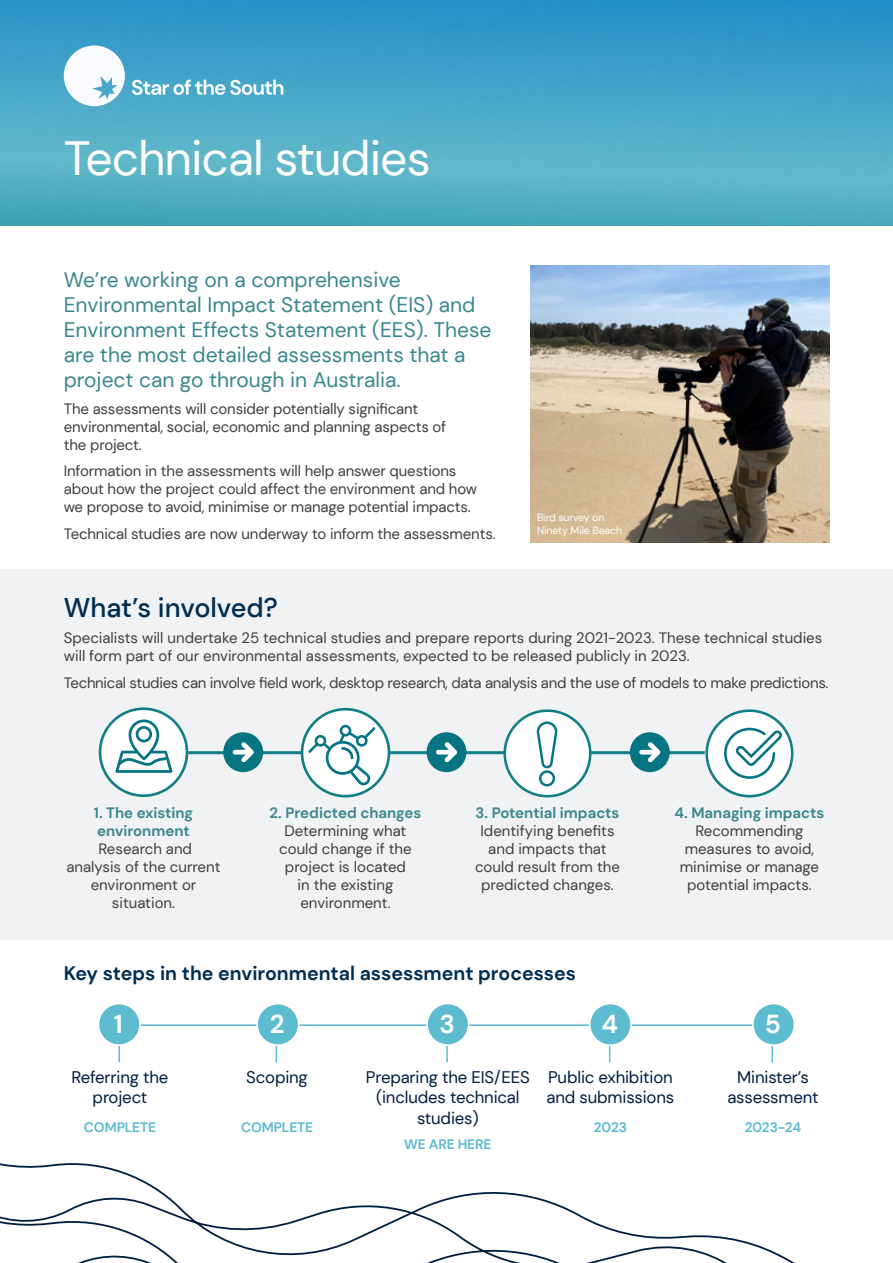
<style>
.page{position:relative;width:893px;height:1263px;background:#fff}
.page>*{position:absolute;margin:0;border:0;box-sizing:border-box;transform-origin:0 0}
.t1{font:48px "DM Sans";letter-spacing:-.02em;color:#fff}
.t2{font:500 27px "DM Sans";color:#002e52}
.Body{font:700 25.95px "DM Sans";color:#fff}
.t3{font:21px/25.2px "DM Sans";color:#3a878e}
.t4{font:700 19.5px "DM Sans";color:#002e52}
.Body-2{font:16.8px/20.1px "DM Sans";letter-spacing:-.01em;color:#001c41;text-align:center}
.t5{font:15px/18px "DM Sans";letter-spacing:-.01em;color:#3e3e3f;text-align:center}
.Body-3{font:700 13.8px "DM Sans";letter-spacing:-.01em;color:#5dbcd0}
.Body-4{font:10.5px/12.6px "DM Sans";letter-spacing:-.01em;color:#fff}
.s1{font-weight:700;color:#3a878e}
</style>
<div class="page">
<div style="left:0;top:570px;width:893px;height:370px;background:#f1f2f3"></div>
<hr style="left:188px;top:751px;width:517px;height:3px;background:#127e85">
<img style="left:530px;top:266px;width:299px;height:276px">
<img style="left:0;top:0;width:893px;height:225px">
<svg style="left:132px;top:80px;width:151px;height:15px"></svg>
<svg style="left:64px;top:45px;width:61px;height:61px"></svg>
<hr style="left:119px;top:1024px;width:653px;height:2px;background:#5dbcd0">
<hr style="left:118px;top:1021px;width:2px;height:41px;background:#5dbcd0">
<hr style="left:276px;top:1021px;width:1px;height:41px;background:#5dbcd0">
<hr style="left:446px;top:1021px;width:2px;height:41px;background:#5dbcd0">
<hr style="left:609px;top:1021px;width:1px;height:41px;background:#5dbcd0">
<hr style="left:771px;top:1021px;width:2px;height:41px;background:#5dbcd0">
<div style="left:98px;top:1004px;width:42px;height:41px;background:#5dbcd0;border-radius:50%"></div>
<div style="left:98px;top:1003px;width:43px;height:43px;border:2px solid #fff;border-radius:50%"></div>
<div style="left:257px;top:1004px;width:42px;height:41px;background:#5dbcd0;border-radius:50%"></div>
<div style="left:256px;top:1003px;width:43px;height:43px;border:2px solid #fff;border-radius:50%"></div>
<div style="left:427px;top:1004px;width:42px;height:41px;background:#5dbcd0;border-radius:50%"></div>
<div style="left:426px;top:1003px;width:43px;height:43px;border:2px solid #fff;border-radius:50%"></div>
<div style="left:590px;top:1004px;width:41px;height:41px;background:#5dbcd0;border-radius:50%"></div>
<div style="left:589px;top:1003px;width:43px;height:43px;border:2px solid #fff;border-radius:50%"></div>
<div style="left:753px;top:1004px;width:41px;height:41px;background:#5dbcd0;border-radius:50%"></div>
<div style="left:752px;top:1003px;width:43px;height:43px;border:2px solid #fff;border-radius:50%"></div>
<svg style="left:0;top:1163px;width:795px;height:100px"></svg>
<div style="left:100px;top:709px;width:87px;height:87px;background:#fff;border-radius:50%"></div>
<div style="left:99px;top:707px;width:89px;height:90px;border:3px solid #127e85;border-radius:50%"></div>
<svg style="left:115px;top:719px;width:58px;height:54px"></svg>
<svg style="left:302px;top:709px;width:87px;height:87px;fill:#fff"></svg>
<div style="left:301px;top:708px;width:89px;height:89px;border:3px solid #127e85;border-radius:50%"></div>
<svg style="left:308px;top:725px;width:67px;height:60px"></svg>
<svg style="left:223px;top:732px;width:40px;height:40px"></svg>
<svg style="left:427px;top:732px;width:39px;height:40px"></svg>
<svg style="left:630px;top:732px;width:40px;height:40px"></svg>
<div style="left:505px;top:711px;width:85px;height:85px;background:#fff;border-radius:50%"></div>
<div style="left:503px;top:709px;width:88px;height:88px;border:3px solid #127e85;border-radius:50%"></div>
<svg style="left:536px;top:721px;width:22px;height:66px"></svg>
<div style="left:707px;top:711px;width:85px;height:85px;background:#fff;border-radius:50%"></div>
<div style="left:705px;top:709px;width:88px;height:88px;border:3px solid #127e85;border-radius:50%"></div>
<svg style="left:724px;top:726px;width:61px;height:54px"></svg>
<p class="t1" style="left:64px;top:128px;width:368px">Technical studies</p>
<p class="t3" style="left:64px;top:267px;width:429px">We’re working on a comprehensive Environmental Impact Statement (EIS) and Environment Effects Statement (EES). These are the most detailed assessments that a project can go through in Australia.</p>
<p class="t5" style="left:64px;top:400px;width:384px;text-align:left">The assessments will consider potentially significant environmental, social, economic and planning aspects of the project.</p>
<p class="t5" style="left:64px;top:462px;width:415px;text-align:left">Information in the assessments will help answer questions about how the project could affect the environment and how we propose to avoid, minimise or manage potential impacts.</p>
<p class="t5" style="left:64px;top:525px;width:433px">Technical studies are now underway to inform the assessments.</p>
<p class="Body-4" style="left:537px;top:511px;width:87px">Bird survey on<br>Ninety Mile Beach</p>
<p class="t2" style="left:64px;top:590px;width:216px">What’s involved?</p>
<p class="t5" style="left:64px;top:629px;width:760px;text-align:left">Specialists will undertake 25 technical studies and prepare reports during 2021-2023. These technical studies will form part of our environmental assessments, expected to be released publicly in 2023.</p>
<p class="t5" style="left:64px;top:673px;width:766px">Technical studies can involve field work, desktop research, data analysis and the use of models to make predictions.</p>
<p class="t5" style="left:67px;top:804px;width:156px"><span class="s1">1. The existing environment<br></span>Research and<br>analysis of the current environment or situation.</p>
<p class="t5" style="left:270px;top:804px;width:153px"><span class="s1">2. Predicted changes<br></span>Determining what could change if the project is located<br>in the existing environment.</p>
<p class="t5" style="left:475px;top:804px;width:146px"><span class="s1">3. Potential impacts<br></span>Identifying benefits and impacts that could result from the predicted changes.</p>
<p class="t5" style="left:675px;top:804px;width:151px"><span class="s1">4. Managing impacts<br></span>Recommending measures to avoid, minimise or manage potential impacts.</p>
<p class="t4" style="left:64px;top:961px;width:514px">Key steps in the environmental assessment processes</p>
<p class="Body" style="left:114px;top:1008px;width:10px">1</p>
<p class="Body" style="left:270px;top:1008px;width:16px">2</p>
<p class="Body" style="left:439px;top:1008px;width:17px">3</p>
<p class="Body" style="left:601px;top:1008px;width:18px">4</p>
<p class="Body" style="left:765px;top:1008px;width:18px">5</p>
<p class="Body-2" style="left:72px;top:1067px;width:98px">Referring the project</p>
<p class="Body-3" style="left:84px;top:1119px;width:74px">COMPLETE</p>
<p class="Body-2" style="left:246px;top:1067px;width:63px">Scoping</p>
<p class="Body-3" style="left:241px;top:1119px;width:74px">COMPLETE</p>
<p class="Body-2" style="left:366px;top:1067px;width:165px">Preparing the EIS/EES (includes technical studies)</p>
<p class="Body-3" style="left:404px;top:1135px;width:89px">WE ARE HERE</p>
<p class="Body-2" style="left:547px;top:1067px;width:129px;text-align:left">Public exhibition and submissions</p>
<p class="Body-3" style="left:594px;top:1119px;width:35px">2023</p>
<p class="Body-2" style="left:727px;top:1067px;width:93px">Minister’s assessment</p>
<p class="Body-3" style="left:745px;top:1119px;width:58px">2023-24</p>
</div>
